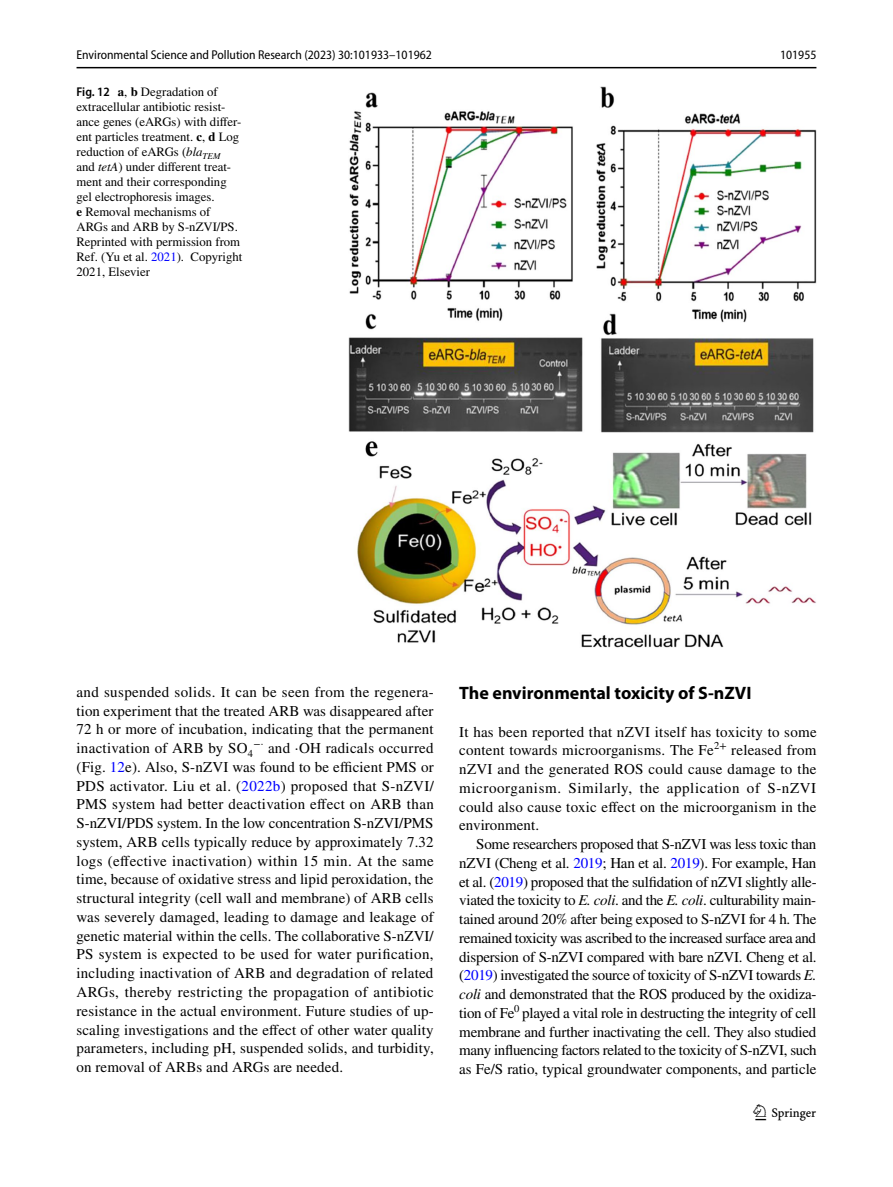
<style>
.page{position:relative;width:893px;height:1187px;background:#fff}
.page>*{position:absolute;margin:0;border:0;box-sizing:border-box;transform-origin:0 0}
.t1{font:22.5px "Springnew Regular 3";color:#000}
.t2{font:700 18px "Myriad Pro";color:#000}
.t3{font:15px/18.8px "STIX";letter-spacing:.01em;color:#000;text-align:justify}
.t4{font:12.75px/15px "STIX";color:#000}
.t5{font:semi-condensed 12.75px "Myriad Pro";color:#000}
.s1{font-family:"Myriad Pro";font-weight:600;font-stretch:semi-condensed}
.s2{font-weight:700}
.s3{font-style:italic}
.s4{color:#00f}
</style>
<div class="page">
<hr style="left:77px;top:67px;width:739px;height:1px;background:#000">
<img style="left:349px;top:87px;width:467px;height:560px">
<p class="t5" style="left:77px;top:48px;width:357px">Environmental Science and Pollution Research (2023) 30:101933–101962</p>
<p class="t5" style="left:780px;top:48px;width:38px">101955</p>
<p class="t4" style="left:77px;top:85px;width:167px"><span class="s1">Fig. 12</span> <span class="s2">a</span>, <span class="s2">b</span> Degradation of extracellular antibiotic resist&shy;ance genes (eARGs) with differ&shy;ent particles treatment. <span class="s2">c</span>, <span class="s2">d</span> Log reduction of eARGs (<span class="s3">bla</span><sub>TEM<br></sub>and <span class="s3">tetA</span>) under different treat&shy;ment and their corresponding gel electrophoresis images.<br><span class="s2">e</span> Removal mechanisms of<br>ARGs and ARB by S-nZVI/PS.<br>Reprinted with permission from<br>Ref. (Yu et al. <span class="s4">2021</span>). Copyright<br>2021, Elsevier</p>
<p class="t3" style="left:77px;top:683px;width:359px">and suspended solids. It can be seen from the regenera&shy;tion experiment that the treated ARB was disappeared after 72 h or more of incubation, indicating that the permanent inactivation of ARB by SO<sub>4</sub><sup>−·</sup> and ·OH radicals occurred (Fig. <span class="s4">12</span>e). Also, S-nZVI was found to be efficient PMS or PDS activator. Liu et al. (<span class="s4">2022b</span>) proposed that S-nZVI/ PMS system had better deactivation effect on ARB than S-nZVI/PDS system. In the low concentration S-nZVI/PMS system, ARB cells typically reduce by approximately 7.32 logs (effective inactivation) within 15 min. At the same time, because of oxidative stress and lipid peroxidation, the structural integrity (cell wall and membrane) of ARB cells was severely damaged, leading to damage and leakage of genetic material within the cells. The collaborative S-nZVI/ PS system is expected to be used for water purification, including inactivation of ARB and degradation of related ARGs, thereby restricting the propagation of antibiotic resistance in the actual environment. Future studies of up&shy;scaling investigations and the effect of other water quality parameters, including pH, suspended solids, and turbidity, on removal of ARBs and ARGs are needed.</p>
<p class="t2" style="left:459px;top:681px;width:294px">The environmental toxicity of S‑nZVI</p>
<p class="t3" style="left:459px;top:723px;width:359px">It has been reported that nZVI itself has toxicity to some content towards microorganisms. The Fe<sup>2+</sup> released from nZVI and the generated ROS could cause damage to the microorganism. Similarly, the application of S-nZVI could also cause toxic effect on the microorganism in the environment.</p>
<p class="t3" style="left:459px;top:835px;width:359px;text-indent:17px">Some researchers proposed that S-nZVI was less toxic than nZVI (Cheng et al. <span class="s4">2019</span>; Han et al. <span class="s4">2019</span>). For example, Han et al. (<span class="s4">2019</span>) proposed that the sulfidation of nZVI slightly alle&shy;viated the toxicity to <span class="s3">E. coli</span>. and the <span class="s3">E. coli</span>. culturability main&shy;tained around 20% after being exposed to S-nZVI for 4 h. The remained toxicity was ascribed to the increased surface area and dispersion of S-nZVI compared with bare nZVI. Cheng et al. (<span class="s4">2019</span>) investigated the source of toxicity of S-nZVI towards <span class="s3">E. coli</span> and demonstrated that the ROS produced by the oxidiza&shy;tion of Fe<sup>0</sup> played a vital role in destructing the integrity of cell membrane and further inactivating the cell. They also studied many influencing factors related to the toxicity of S-nZVI, such as Fe/S ratio, typical groundwater components, and particle</p>
<h1 class="t1" style="left:755px;top:1104px;width:62px">1 3</h1>
</div>
